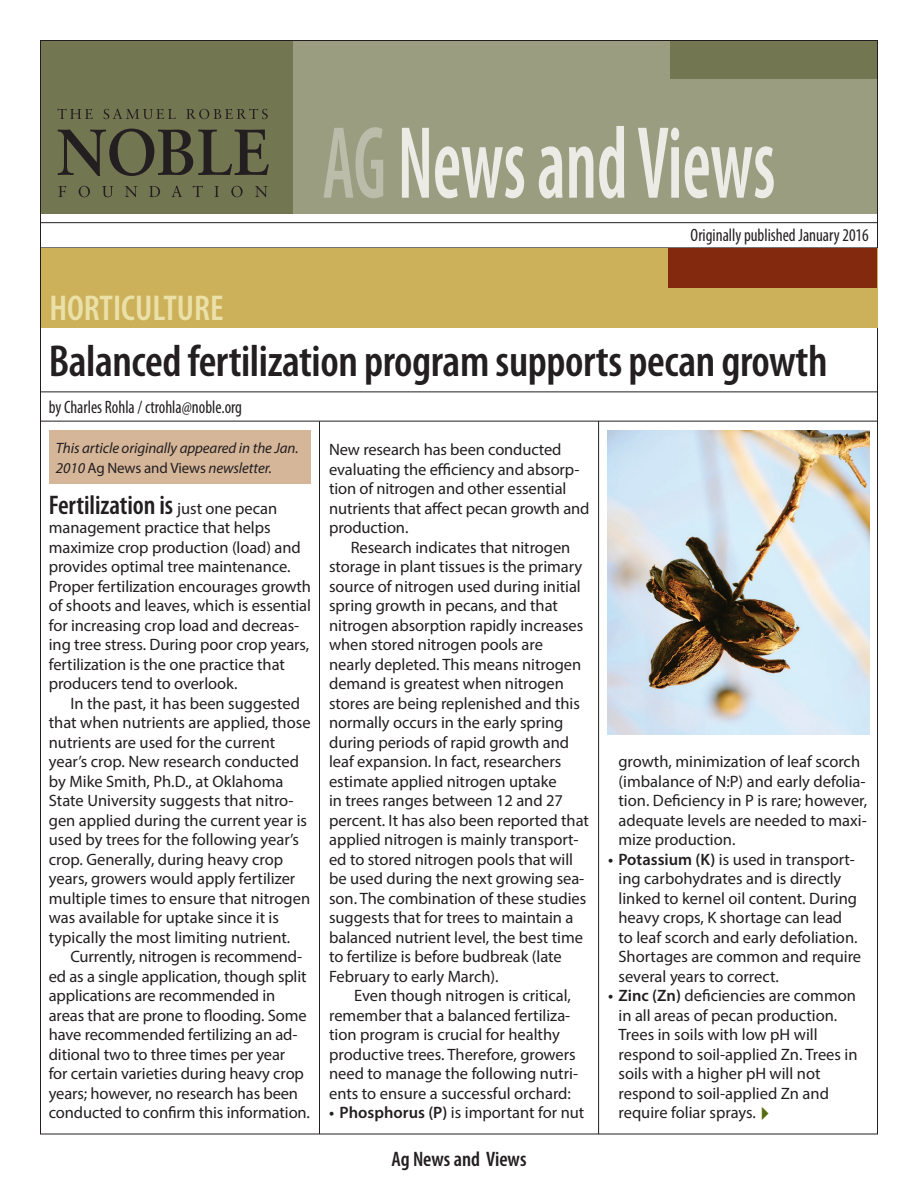
<style>
.page{position:relative;width:918px;height:1188px;background:#fff}
.page>*{position:absolute;margin:0;border:0;box-sizing:border-box;transform-origin:0 0}
.t1{font:600 condensed 103.65px "Myriad Pro";color:#ecebe6;scale:.69 1}
.t2{font:600 condensed 45px "Myriad Pro";letter-spacing:-.01em;color:#231f20}
.t3{font:600 condensed 36px "Myriad Pro";color:#ebe1a8}
.Body_Text-1st_Paragr{font:600 condensed 27px "Myriad Pro";letter-spacing:-.005em;color:#231f20}
.t4{font:600 condensed 21px "Myriad Pro";color:#231f20}
.BACKCOVERADDRESS{font:condensed 18px "Myriad Pro";color:#231f20;scale:.95 1}
.VOL_DATE{font:condensed 18px "Myriad Pro";color:#231f20;scale:.95 1}
.Body_Text{font:16.5px/19.5px "Myriad Pro";letter-spacing:-.005em;color:#231f20}
.Body_Text-1st_Paragr-2{font:16.5px/19.5px "Myriad Pro";letter-spacing:-.005em;color:#231f20}
.t5{font:italic 15px/19.5px "Myriad Pro";letter-spacing:-.01em;color:#231f20}
.s1{color:#bbbca9}
.s2{font-style:normal}
.s3{font-weight:400;font-stretch:normal;font-size:16.5px}
.s4{font-weight:600}
</style>
<div class="page">
<div style="left:293px;top:40px;width:585px;height:174px;background:#9b9d81"></div>
<div style="left:670px;top:40px;width:208px;height:40px;background:#727651"></div>
<div style="left:40px;top:40px;width:253px;height:174px;background:#727651"></div>
<hr style="left:40px;top:222px;width:838px;height:1px;background:#231f20">
<hr style="left:40px;top:421px;width:838px;height:1px;background:#231f20">
<svg style="left:58px;top:109px;width:35px;height:10px"></svg>
<svg style="left:104px;top:109px;width:72px;height:10px"></svg>
<svg style="left:186px;top:109px;width:82px;height:10px"></svg>
<svg style="left:58px;top:129px;width:211px;height:47px"></svg>
<svg style="left:58px;top:186px;width:8px;height:11px"></svg>
<svg style="left:79px;top:186px;width:11px;height:11px"></svg>
<svg style="left:102px;top:186px;width:11px;height:11px"></svg>
<svg style="left:125px;top:186px;width:12px;height:11px"></svg>
<svg style="left:149px;top:186px;width:11px;height:11px"></svg>
<svg style="left:171px;top:186px;width:11px;height:11px"></svg>
<svg style="left:193px;top:186px;width:10px;height:11px"></svg>
<svg style="left:214px;top:186px;width:5px;height:11px"></svg>
<svg style="left:231px;top:186px;width:12px;height:11px"></svg>
<svg style="left:255px;top:186px;width:13px;height:11px"></svg>
<hr style="left:40px;top:392px;width:838px;height:1px;background:#231f20">
<hr style="left:319px;top:421px;width:1px;height:713px;background:#231f20">
<hr style="left:598px;top:421px;width:1px;height:713px;background:#231f20">
<div style="left:41px;top:248px;width:836px;height:80px;background:#ccb15a"></div>
<div style="left:669px;top:248px;width:208px;height:40px;background:#83290e"></div>
<div style="left:49px;top:431px;width:262px;height:53px;background:#d6b699"></div>
<img style="left:608px;top:431px;width:261px;height:303px">
<p class="t3" style="left:50px;top:286px;width:176px">HORTICULTURE</p>
<h1 class="t1" style="left:322px;top:99px;width:658px"><span class="s1">AG</span> News and Views</h1>
<p class="VOL_DATE" style="left:691px;top:224px;width:189px">Originally published January 2016</p>
<p class="t2" style="left:49px;top:334px;width:780px">Balanced fertilization program supports pecan growth</p>
<p class="BACKCOVERADDRESS" style="left:49px;top:397px;width:205px">by Charles Rohla / ctrohla@noble.org</p>
<p class="t5" style="left:56px;top:438px;width:244px">This article originally appeared in the Jan.<br>2010 <span class="s2">Ag News and Views</span> newsletter.</p>
<p class="Body_Text-1st_Paragr" style="left:49px;top:488px;width:230px">Fertilization is <span class="s3">just one pecan</span></p>
<p class="Body_Text-1st_Paragr-2" style="left:49px;top:518px;width:264px">management practice that helps maximize crop production (load) and provides optimal tree maintenance.<br>Proper fertilization encourages growth of shoots and leaves, which is essential for increasing crop load and decreas&shy;ing tree stress. During poor crop years, fertilization is the one practice that producers tend to overlook.</p>
<p class="Body_Text" style="left:49px;top:693px;width:263px;text-indent:22px">In the past, it has been suggested that when nutrients are applied, those nutrients are used for the current year’s crop. New research conducted by Mike Smith, Ph.D., at Oklahoma State University suggests that nitro&shy;gen applied during the current year is used by trees for the following year’s crop. Generally, during heavy crop years, growers would apply fertilizer multiple times to ensure that nitrogen was available for uptake since it is typically the most limiting nutrient.</p>
<p class="Body_Text" style="left:49px;top:947px;width:263px;text-indent:22px">Currently, nitrogen is recommend&shy;ed as a single application, though split applications are recommended in areas that are prone to flooding. Some have recommended fertilizing an ad&shy;ditional two to three times per year<br>for certain varieties during heavy crop years; however, no research has been conducted to confirm this information.</p>
<p class="Body_Text" style="left:329px;top:440px;width:262px">New research has been conducted evaluating the efficiency and absorp&shy;tion of nitrogen and other essential nutrients that affect pecan growth and production.</p>
<p class="Body_Text" style="left:329px;top:537px;width:261px;text-indent:22px">Research indicates that nitrogen storage in plant tissues is the primary source of nitrogen used during initial spring growth in pecans, and that nitrogen absorption rapidly increases when stored nitrogen pools are nearly depleted. This means nitrogen demand is greatest when nitrogen stores are being replenished and this normally occurs in the early spring during periods of rapid growth and leaf expansion. In fact, researchers estimate applied nitrogen uptake<br>in trees ranges between 12 and 27 percent. It has also been reported that applied nitrogen is mainly transport&shy;ed to stored nitrogen pools that will be used during the next growing sea&shy;son. The combination of these studies suggests that for trees to maintain a balanced nutrient level, the best time to fertilize is before budbreak (late February to early March).</p>
<p class="Body_Text" style="left:329px;top:986px;width:250px;text-indent:25px">Even though nitrogen is critical, remember that a balanced fertiliza&shy;tion program is crucial for healthy productive trees. Therefore, growers need to manage the following nutri&shy;ents to ensure a successful orchard:</p>
<p class="Body_Text" style="left:329px;top:1103px;width:257px"><span class="s4">• Phosphorus (P)</span> is important for nut</p>
<p class="t4" style="left:391px;top:1146px;width:137px">Ag News and Views</p>
<p class="Body_Text" style="left:619px;top:752px;width:250px">growth, minimization of leaf scorch (imbalance of N:P) and early defolia&shy;tion. Deficiency in P is rare; however, adequate levels are needed to maxi&shy;mize production.</p>
<p class="Body_Text" style="left:619px;top:849px;width:244px;text-indent:-10px"><span class="s4">• Potassium (K)</span> is used in transport&shy;ing carbohydrates and is directly linked to kernel oil content. During heavy crops, K shortage can lead<br>to leaf scorch and early defoliation.<br>Shortages are common and require several years to correct.</p>
<p class="Body_Text" style="left:619px;top:986px;width:241px;text-indent:-10px"><span class="s4">• Zinc (Zn)</span> deficiencies are common in all areas of pecan production.<br>Trees in soils with low pH will respond to soil-applied Zn. Trees in soils with a higher pH will not respond to soil-applied Zn and require foliar sprays.</p>
</div>
